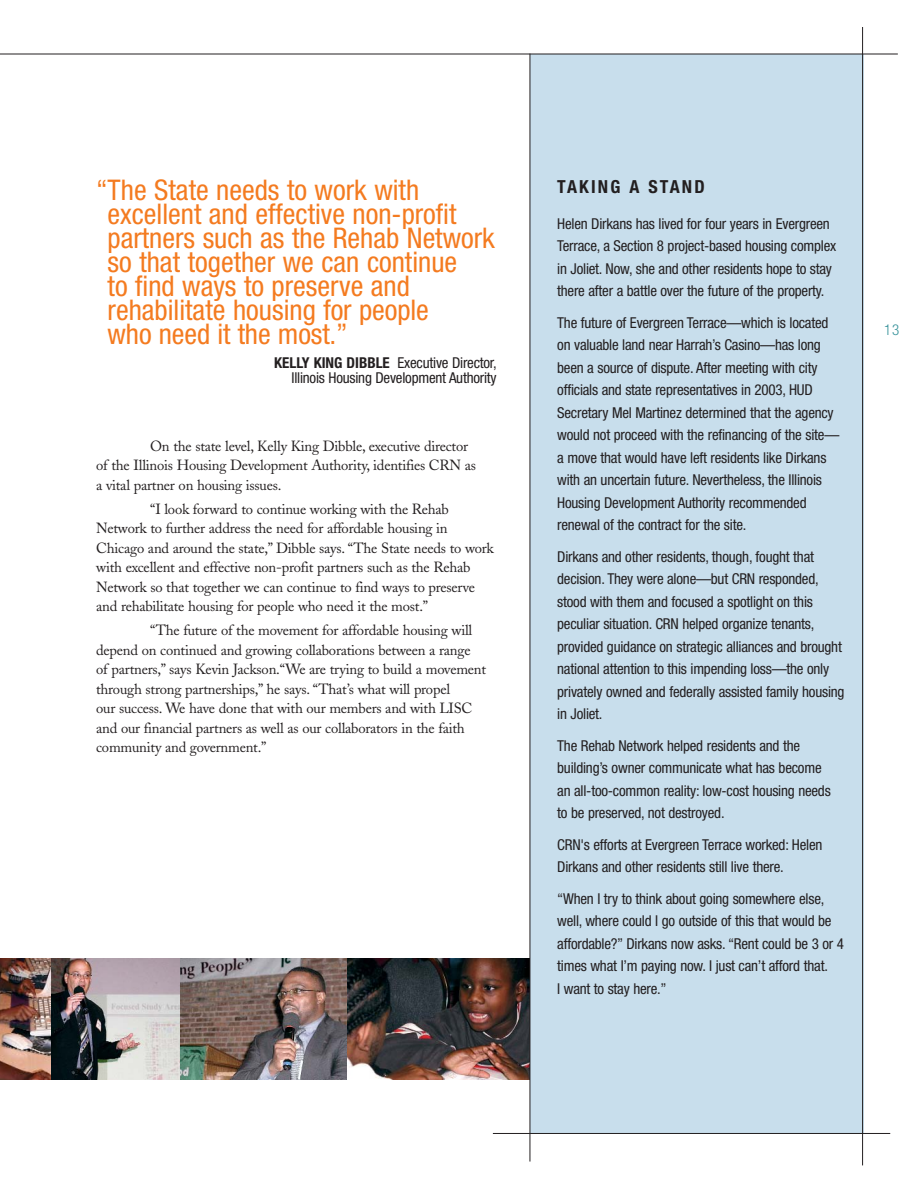
<style>
.page{position:relative;width:918px;height:1188px;background:#fff}
.page>*{position:absolute;margin:0;border:0;box-sizing:border-box;transform-origin:0 0}
.t1{font:condensed 28.5px/24px "Helvetica Neue";color:#f47b20}
.t2{font:700 condensed 18px "Helvetica Neue";letter-spacing:.12em;color:#231f20}
.t3{font:condensed 15px/22.5px "Helvetica Neue";letter-spacing:-.015em;color:#231f20}
.t4{font:300 condensed 15px "Helvetica Neue";color:#38939b}
.t5{font:14.7px/19.5px "Adobe Caslon";letter-spacing:-.015em;color:#231f20}
.s1{font-weight:700}
</style>
<div class="page">
<div style="left:530px;top:54px;width:333px;height:1079px;background:#c8deec"></div>
<hr style="left:493px;top:1133px;width:397px;height:1px;background:#231f20">
<hr style="left:0;top:54px;width:898px;height:1px;background:#231f20">
<img style="left:346px;top:958px;width:184px;height:122px">
<hr style="left:862px;top:27px;width:1px;height:1138px;background:#231f20">
<img style="left:51px;top:958px;width:130px;height:122px">
<hr style="left:530px;top:54px;width:1px;height:1108px;background:#231f20">
<img style="left:0;top:958px;width:51px;height:122px">
<img style="left:181px;top:958px;width:165px;height:122px">
<h1 class="t1" style="left:108px;top:181px;width:389px;text-indent:-11px">“The State needs to work with excellent and effective non-profit partners such as the Rehab Network so that together we can continue<br>to find ways to preserve and rehabilitate housing for people<br>who need it the most.”</h1>
<p class="t3" style="left:274px;top:357px;width:224px;line-height:15px;text-align:right"><span class="s1">KELLY KING DIBBLE</span> Executive Director,<br>Illinois Housing Development Authority</p>
<p class="t5" style="left:96px;top:438px;width:381px;text-indent:54px">On the state level, Kelly King Dibble, executive director of the Illinois Housing Development Authority, identifies CRN as a vital partner on housing issues.</p>
<p class="t5" style="left:96px;top:501px;width:399px;text-indent:54px">“I look forward to continue working with the Rehab Network to further address the need for affordable housing in Chicago and around the state,” Dibble says. “The State needs to work with excellent and effective non-profit partners such as the Rehab Network so that together we can continue to find ways to preserve and rehabilitate housing for people who need it the most.”</p>
<p class="t5" style="left:96px;top:622px;width:391px;text-indent:54px">“The future of the movement for affordable housing will depend on continued and growing collaborations between a range<br>of partners,” says Kevin Jackson.“We are trying to build a movement through strong partnerships,” he says. “That’s what will propel<br>our success. We have done that with our members and with LISC and our financial partners as well as our collaborators in the faith community and government.”</p>
<p class="t2" style="left:557px;top:180px;width:149px">TAKING A STAND</p>
<p class="t3" style="left:557px;top:214px;width:281px">Helen Dirkans has lived for four years in Evergreen Terrace, a Section 8 project-based housing complex in Joliet. Now, she and other residents hope to stay there after a battle over the future of the property.</p>
<p class="t3" style="left:557px;top:313px;width:284px">The future of Evergreen Terrace—which is located on valuable land near Harrah’s Casino—has long been a source of dispute. After meeting with city officials and state representatives in 2003, HUD Secretary Mel Martinez determined that the agency would not proceed with the refinancing of the site— a move that would have left residents like Dirkans with an uncertain future. Nevertheless, the Illinois Housing Development Authority recommended renewal of the contract for the site.</p>
<p class="t3" style="left:557px;top:547px;width:289px">Dirkans and other residents, though, fought that decision. They were alone—but CRN responded, stood with them and focused a spotlight on this peculiar situation. CRN helped organize tenants, provided guidance on strategic alliances and brought national attention to this impending loss—the only privately owned and federally assisted family housing in Joliet.</p>
<p class="t3" style="left:557px;top:736px;width:275px">The Rehab Network helped residents and the building’s owner communicate what has become an all-too-common reality: low-cost housing needs to be preserved, not destroyed.</p>
<p class="t3" style="left:557px;top:835px;width:267px">CRN's efforts at Evergreen Terrace worked: Helen<br>Dirkans and other residents still live there.</p>
<p class="t3" style="left:557px;top:889px;width:288px">“When I try to think about going somewhere else, well, where could I go outside of this that would be affordable?” Dirkans now asks. “Rent could be 3 or 4 times what I’m paying now. I just can’t afford that.<br>I want to stay here.”</p>
<p class="t4" style="left:884px;top:324px;width:17px">13</p>
</div>
